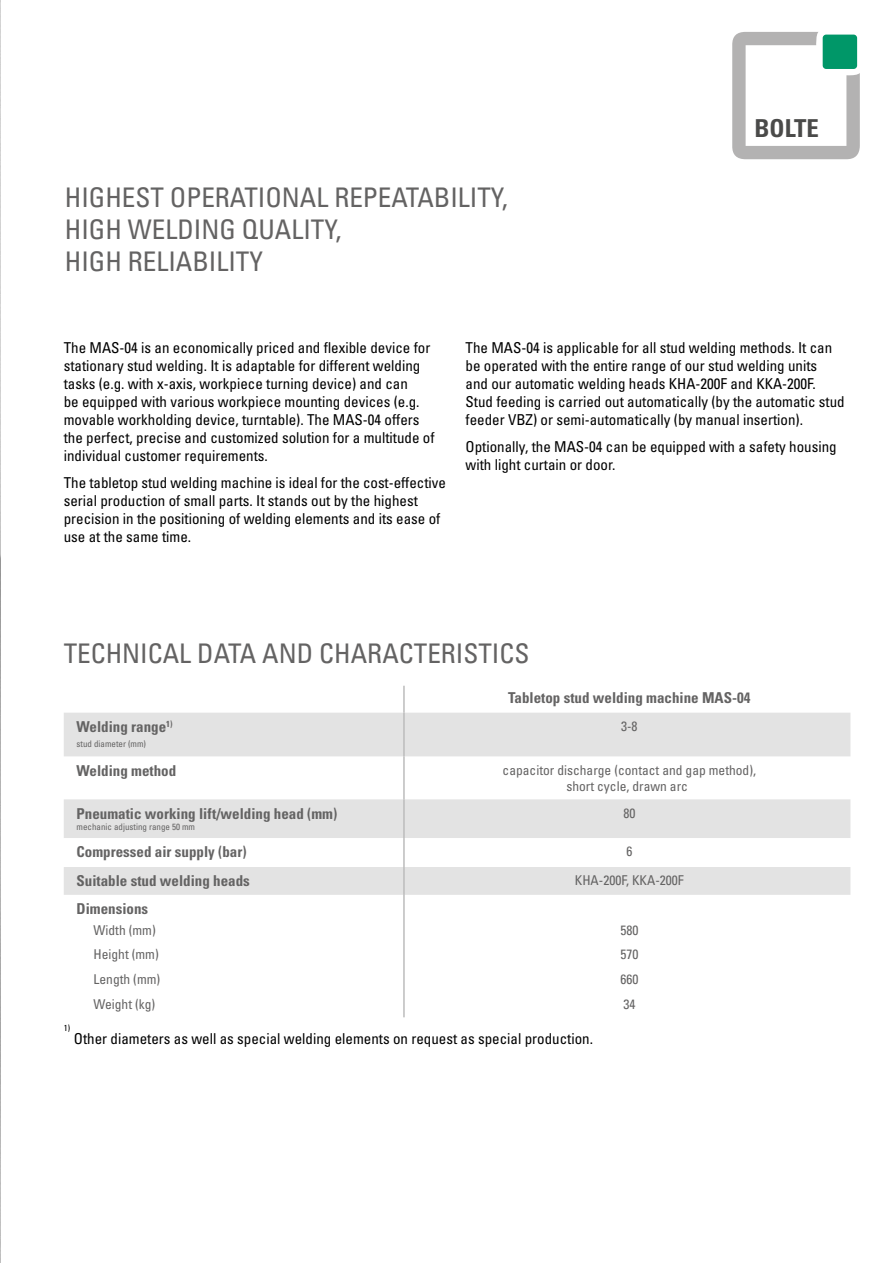
<style>
.page{position:relative;width:893px;height:1263px;background:#fff}
.page>*{position:absolute;margin:0;border:0;box-sizing:border-box;transform-origin:0 0}
.t1{font:condensed 27px/32.4px "Univers LT Std";color:#646363}
.t2{font:700 condensed 24.75px "Univers LT Pro";color:#4a4a49}
.t3{font:condensed 15px/18px "Univers LT Std";color:#000}
.t4{font:700 condensed 15px "Univers LT Pro";color:#646363}
.t5{font:condensed 13.5px/24.8px "Univers LT Std";color:#646363;text-align:center}
.t6{font:condensed 9px "Univers LT Std";color:#646363}
.t7{font:condensed 8.7px "Univers LT Std";color:#000}
</style>
<div class="page">
<img style="left:0;top:0;width:1px;height:1263px">
<svg style="left:732px;top:32px;width:128px;height:127px"></svg>
<svg style="left:64px;top:756px;width:786px;height:1px"></svg>
<div style="left:64px;top:713px;width:786px;height:43px;background:#e3e3e3"></div>
<div style="left:64px;top:799px;width:786px;height:39px;background:#e3e3e3"></div>
<div style="left:64px;top:867px;width:786px;height:28px;background:#e3e3e3"></div>
<hr style="left:403px;top:686px;width:2px;height:27px;background:#bcbcbc">
<hr style="left:403px;top:713px;width:2px;height:43px;background:#bcbcbc">
<hr style="left:403px;top:756px;width:2px;height:43px;background:#bcbcbc">
<hr style="left:403px;top:799px;width:2px;height:39px;background:#bcbcbc">
<hr style="left:403px;top:838px;width:2px;height:29px;background:#bcbcbc">
<hr style="left:403px;top:867px;width:2px;height:28px;background:#bcbcbc">
<hr style="left:403px;top:895px;width:2px;height:122px;background:#bcbcbc">
<h1 class="t1" style="left:65px;top:180px;width:445px">HIGHEST OPERATIONAL REPEATABILITY,<br>HIGH WELDING QUALITY,<br>HIGH RELIABILITY</h1>
<h2 class="t2" style="left:754px;top:113px;width:66px">BOLTE</h2>
<p class="t3" style="left:64px;top:339px;width:372px">The MAS-04 is an economically priced and flexible device for stationary stud welding. It is adaptable for different welding tasks (e.g. with x-axis, workpiece turning device) and can<br>be equipped with various workpiece mounting devices (e.g. movable workholding device, turntable). The MAS-04 offers the perfect, precise and customized solution for a multitude of individual customer requirements.</p>
<p class="t3" style="left:64px;top:473px;width:384px">The tabletop stud welding machine is ideal for the cost-effective serial production of small parts. It stands out by the highest precision in the positioning of welding elements and its ease of use at the same time.</p>
<p class="t3" style="left:466px;top:339px;width:381px">The MAS-04 is applicable for all stud welding methods. It can be operated with the entire range of our stud welding units<br>and our automatic welding heads KHA-200F and KKA-200F.<br>Stud feeding is carried out automatically (by the automatic stud feeder VBZ) or semi-automatically (by manual insertion).</p>
<p class="t3" style="left:466px;top:437px;width:373px">Optionally, the MAS-04 can be equipped with a safety housing with light curtain or door.</p>
<h1 class="t1" style="left:64px;top:636px;width:467px">TECHNICAL DATA AND CHARACTERISTICS</h1>
<p class="t4" style="left:77px;top:717px;width:97px">Welding range<sup>1)</sup></p>
<p class="t6" style="left:77px;top:738px;width:71px">stud diameter (mm)</p>
<p class="t4" style="left:508px;top:688px;width:244px">Tabletop stud welding machine MAS-04</p>
<p class="t5" style="left:621px;top:713px;width:18px">3-8</p>
<p class="t4" style="left:77px;top:761px;width:101px">Welding method</p>
<p class="t5" style="left:503px;top:761px;width:255px;line-height:16.2px">capacitor discharge (contact and gap method), short cycle, drawn arc</p>
<p class="t4" style="left:77px;top:804px;width:262px">Pneumatic working lift/welding head (mm)</p>
<p class="t6" style="left:77px;top:821px;width:120px">mechanic adjusting range 50 mm</p>
<p class="t5" style="left:623px;top:800px;width:13px">80</p>
<p class="t4" style="left:77px;top:843px;width:171px">Compressed air supply (bar)</p>
<p class="t5" style="left:626px;top:839px;width:7px">6</p>
<p class="t4" style="left:77px;top:872px;width:175px">Suitable stud welding heads</p>
<p class="t5" style="left:575px;top:868px;width:110px">KHA-200F, KKA-200F</p>
<p class="t4" style="left:77px;top:900px;width:73px">Dimensions</p>
<p class="t5" style="left:94px;top:917px;width:68px;text-align:left">Width (mm)<br>Height (mm)<br>Length (mm)<br>Weight (kg)</p>
<p class="t5" style="left:620px;top:917px;width:19px;text-align:justify">580<br>570<br>660<br>34</p>
<p class="t7" style="left:64px;top:1023px;width:8px">1)</p>
<p class="t3" style="left:74px;top:1029px;width:521px">Other diameters as well as special welding elements on request as special production.</p>
</div>
